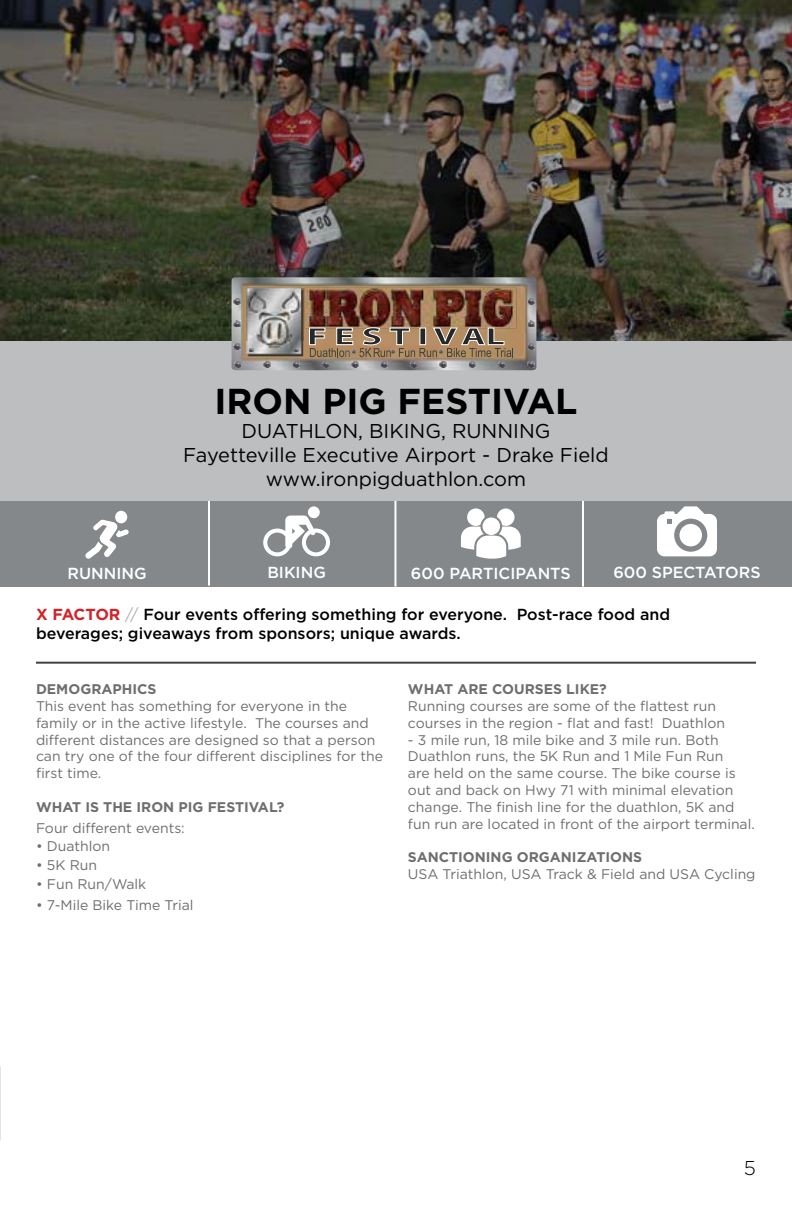
<style>
.page{position:relative;width:792px;height:1224px;background:#fff}
.page>*{position:absolute;margin:0;border:0;box-sizing:border-box;transform-origin:0 0}
.t1{font:700 36px "Gotham";color:#000}
.t2{font:20px/24px "Gotham";color:#000;text-align:center}
.t3{font:300 20px "Gotham";color:#000}
.t4{font:500 16px/19.2px "Gotham";color:#000}
.t5{font:500 16px "Gotham";color:#fff}
.t6{font:14px/16.8px "Gotham";color:#6e6e70}
.t7{font:700 14px "Gotham";color:#6e6e70}
.s1{font-weight:700;color:#d2232a}
.s2{font-weight:400;color:#adadad}
</style>
<div class="page">
<img style="left:0;top:0;width:792px;height:341px">
<div style="left:0;top:341px;width:792px;height:245px;background:#bdbebf"></div>
<div style="left:0;top:501px;width:792px;height:86px;background:#84888b"></div>
<div style="left:115px;top:511px;width:12px;height:12px;background:#fff;border-radius:50%"></div>
<svg style="left:85px;top:520px;width:44px;height:39px"></svg>
<hr style="left:208px;top:501px;width:2px;height:85px;background:#fff">
<hr style="left:394px;top:501px;width:2px;height:86px;background:#fff">
<hr style="left:582px;top:501px;width:2px;height:86px;background:#fff">
<svg style="left:263px;top:506px;width:67px;height:50px"></svg>
<svg style="left:657px;top:506px;width:60px;height:50px"></svg>
<svg style="left:461px;top:508px;width:60px;height:51px"></svg>
<hr style="left:36px;top:662px;width:720px;height:2px;background:#414042">
<img style="left:232px;top:277px;width:304px;height:93px">
<svg style="left:234px;top:298px;width:6px;height:6px"></svg>
<svg style="left:234px;top:321px;width:6px;height:6px"></svg>
<svg style="left:234px;top:343px;width:6px;height:6px"></svg>
<svg style="left:528px;top:298px;width:6px;height:6px"></svg>
<svg style="left:528px;top:321px;width:6px;height:6px"></svg>
<svg style="left:528px;top:343px;width:6px;height:6px"></svg>
<svg style="left:235px;top:361px;width:6px;height:6px"></svg>
<svg style="left:264px;top:361px;width:6px;height:6px"></svg>
<svg style="left:293px;top:361px;width:6px;height:6px"></svg>
<svg style="left:528px;top:361px;width:6px;height:6px"></svg>
<img style="left:247px;top:288px;width:56px;height:69px">
<img style="left:246px;top:287px;width:55px;height:67px">
<img style="left:247px;top:288px;width:54px;height:66px">
<svg style="left:249px;top:348px;width:4px;height:4px"></svg>
<svg style="left:294px;top:348px;width:4px;height:4px"></svg>
<img style="left:305px;top:288px;width:212px;height:40px">
<img style="left:309px;top:288px;width:204px;height:39px">
<svg style="left:309px;top:327px;width:205px;height:40px;background:#9a856f"></svg>
<h1 class="t1" style="left:215px;top:377px;width:364px">IRON PIG FESTIVAL</h1>
<h2 class="t2" style="left:183px;top:418px;width:427px">DUATHLON, BIKING, RUNNING<br>Fayetteville Executive Airport - Drake Field www.ironpigduathlon.com</h2>
<p class="t5" style="left:67px;top:563px;width:81px">RUNNING</p>
<p class="t5" style="left:267px;top:562px;width:60px">BIKING</p>
<p class="t5" style="left:411px;top:563px;width:161px">600 PARTICIPANTS</p>
<p class="t5" style="left:613px;top:561px;width:149px">600 SPECTATORS</p>
<p class="t4" style="left:36px;top:605px;width:636px"><span class="s1">X FACTOR</span> <span class="s2">//</span> Four events offering something for everyone. Post-race food and beverages; giveaways from sponsors; unique awards.</p>
<p class="t7" style="left:36px;top:680px;width:122px">DEMOGRAPHICS</p>
<p class="t6" style="left:36px;top:697px;width:348px">This event has something for everyone in the family or in the active lifestyle. The courses and different distances are designed so that a person can try one of the four different disciplines for the first time.</p>
<p class="t7" style="left:36px;top:798px;width:250px">WHAT IS THE IRON PIG FESTIVAL?</p>
<p class="t6" style="left:36px;top:819px;width:150px">Four different events:</p>
<p class="t6" style="left:36px;top:838px;width:76px">• Duathlon</p>
<p class="t6" style="left:36px;top:857px;width:63px">• 5K Run</p>
<p class="t6" style="left:36px;top:875px;width:112px">• Fun Run/Walk</p>
<p class="t6" style="left:36px;top:896px;width:159px">• 7-Mile Bike Time Trial</p>
<p class="t7" style="left:408px;top:680px;width:200px">WHAT ARE COURSES LIKE?</p>
<p class="t6" style="left:408px;top:697px;width:319px">Running courses are some of the flattest run courses in the region - flat and fast! Duathlon</p>
<p class="t6" style="left:408px;top:731px;width:348px">- 3 mile run, 18 mile bike and 3 mile run. Both Duathlon runs, the 5K Run and 1 Mile Fun Run<br>are held on the same course. The bike course is out and back on Hwy 71 with minimal elevation change. The finish line for the duathlon, 5K and fun run are located in front of the airport terminal.</p>
<p class="t7" style="left:408px;top:848px;width:236px">SANCTIONING ORGANIZATIONS</p>
<p class="t6" style="left:408px;top:865px;width:349px">USA Triathlon, USA Track &amp; Field and USA Cycling</p>
<h2 class="t3" style="left:744px;top:1155px;width:14px">5</h2>
</div>
